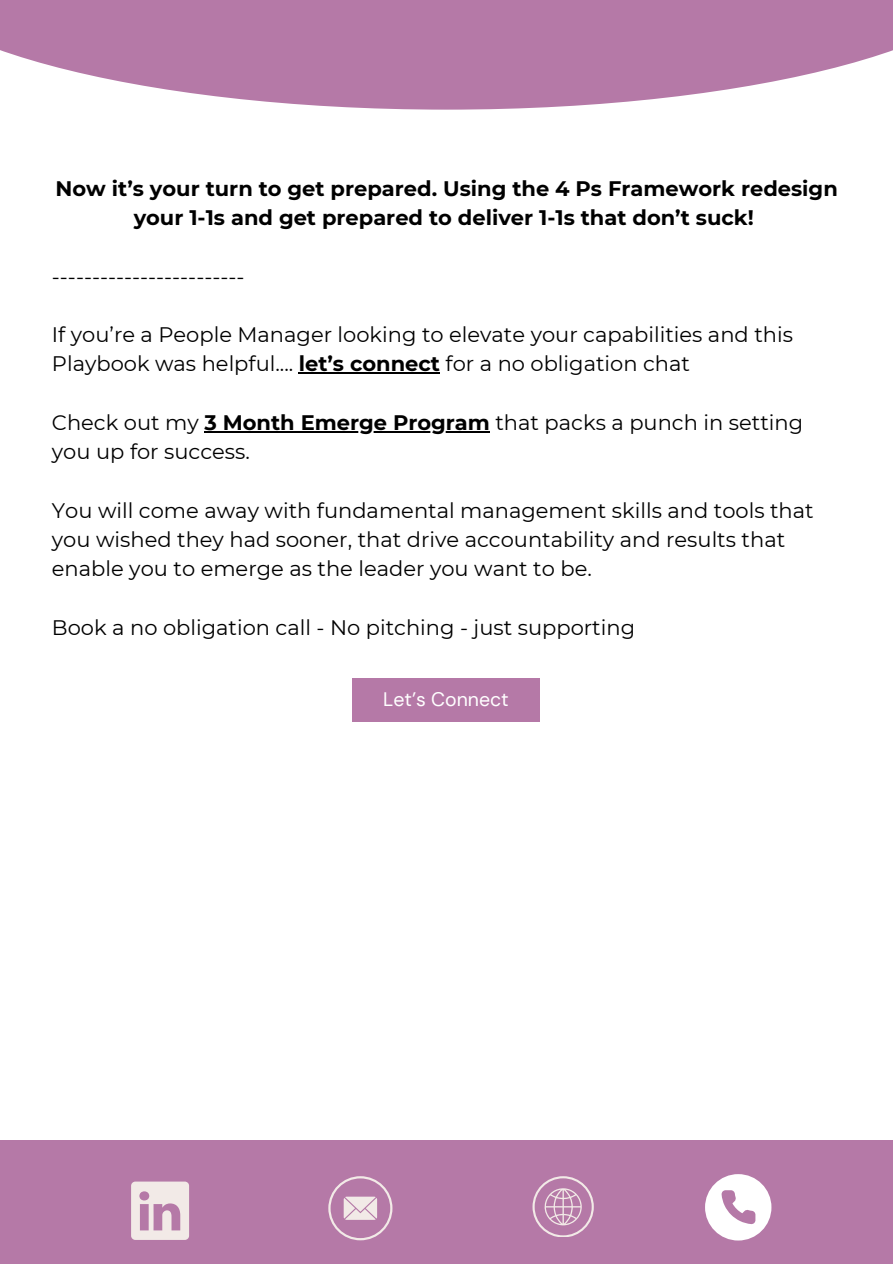
<style>
.page{position:relative;width:893px;height:1264px;background:#fff}
.page>*{position:absolute;margin:0;border:0;box-sizing:border-box;transform-origin:0 0}
.t1{font:21px/29.2px "Montserrat";color:#000}
.t2{font:700 21px/29.2px "Montserrat";color:#000;text-align:center}
.t3{font:19.5px "DM Sans";color:#fff}
.s1{font-weight:700}
</style>
<div class="page">
<svg style="left:0;top:0;width:892px;height:110px;fill:#b579a7"></svg>
<div style="left:0;top:1140px;width:892px;height:123px;background:#b579a7"></div>
<hr style="left:299px;top:372px;width:141px;height:1px;background:#000">
<hr style="left:204px;top:431px;width:286px;height:1px;background:#000">
<div style="left:352px;top:677px;width:188px;height:44px;background:#b579a7"></div>
<svg style="left:131px;top:1181px;width:58px;height:58px"></svg>
<svg style="left:328px;top:1176px;width:64px;height:64px"></svg>
<svg style="left:532px;top:1176px;width:61px;height:60px"></svg>
<svg style="left:705px;top:1174px;width:66px;height:66px"></svg>
<p class="t2" style="left:56px;top:174px;width:783px">Now it’s your turn to get prepared. Using the 4 Ps Framework redesign your 1-1s and get prepared to deliver 1-1s that don’t suck!</p>
<p class="t1" style="left:52px;top:261px;width:194px">------------------------</p>
<p class="t1" style="left:52px;top:320px;width:742px">If you’re a People Manager looking to elevate your capabilities and this<br>Playbook was helpful.... <span class="s1">let’s connect</span> for a no obligation chat</p>
<p class="t1" style="left:52px;top:408px;width:752px">Check out my <span class="s1">3 Month Emerge Program</span> that packs a punch in setting you up for success.</p>
<p class="t1" style="left:52px;top:495px;width:763px">You will come away with fundamental management skills and tools that you wished they had sooner, that drive accountability and results that enable you to emerge as the leader you want to be.</p>
<p class="t1" style="left:52px;top:612px;width:584px">Book a no obligation call - No pitching - just supporting</p>
<p class="t3" style="left:383px;top:686px;width:127px">Let’s Connect</p>
</div>
